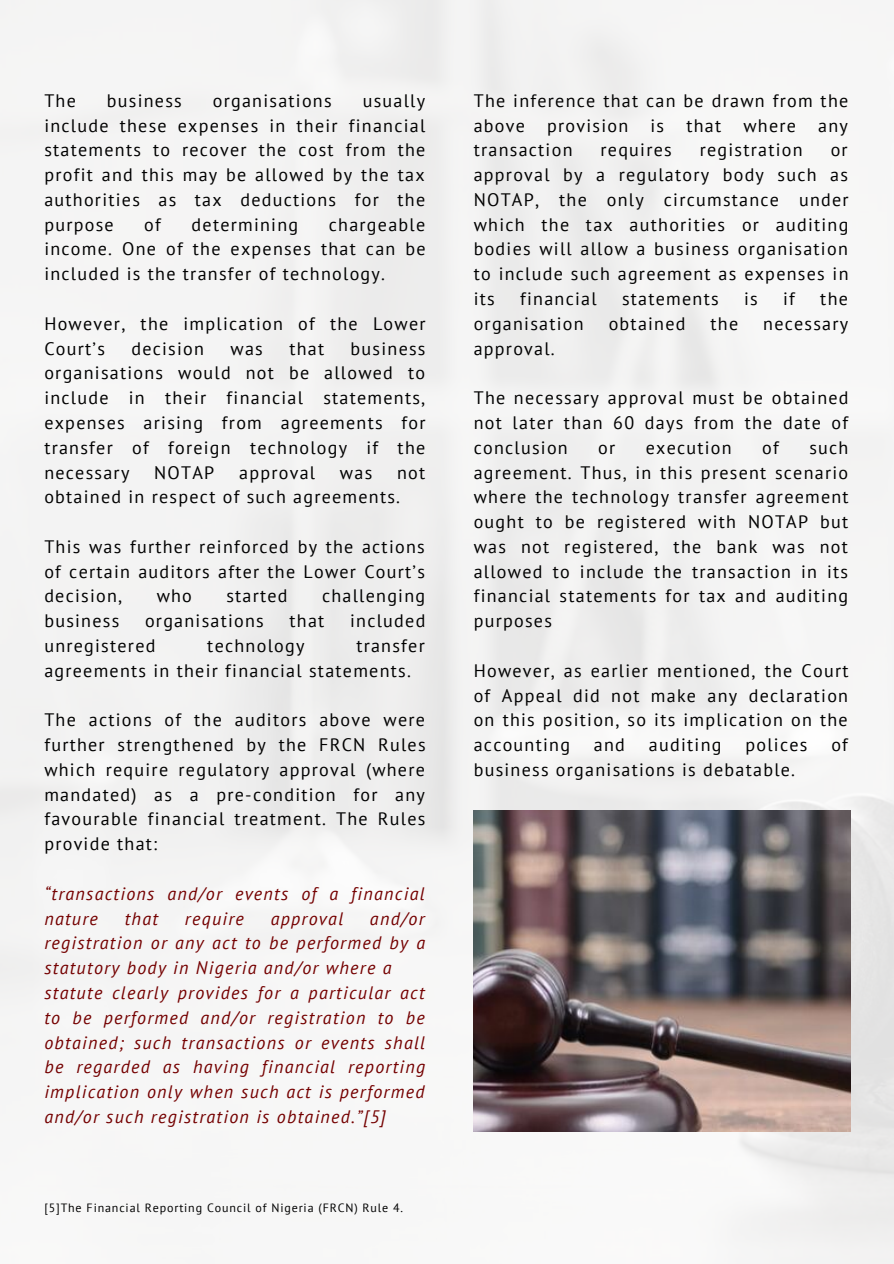
<style>
.page{position:relative;width:894px;height:1264px;background:#fff}
.page>*{position:absolute;margin:0;border:0;box-sizing:border-box;transform-origin:0 0}
.t1{font:18px/24.8px "PT Sans";letter-spacing:.07em;color:#000;text-align:justify}
.t2{font:italic 18px/24.8px "PT Sans";letter-spacing:.07em;color:#740000}
.t3{font:12px "PT Sans";letter-spacing:.07em;color:#000}
</style>
<div class="page">
<img style="left:0;top:0;width:893px;height:1263px">
<img style="left:473px;top:810px;width:376px;height:321px">
<p class="t1" style="left:44px;top:88px;width:33px">The</p>
<p class="t1" style="left:107px;top:88px;width:76px">business</p>
<p class="t1" style="left:213px;top:88px;width:120px">organisations</p>
<p class="t1" style="left:44px;top:88px;width:382px;text-indent:318px">usually include these expenses in their financial statements to recover the cost from the profit and this may be allowed by the tax authorities as tax deductions for the purpose</p>
<p class="t1" style="left:144px;top:212px;width:18px">of</p>
<p class="t1" style="left:191px;top:212px;width:108px">determining</p>
<p class="t1" style="left:44px;top:212px;width:382px;text-indent:284px">chargeable income. One of the expenses that can be included is the transfer of technology.</p>
<p class="t1" style="left:44px;top:311px;width:382px">However, the implication of the Lower<br>Court’s</p>
<p class="t1" style="left:44px;top:335px;width:382px;text-indent:306px">business organisations would not be allowed to include in their financial statements, expenses arising from agreements for transfer of foreign technology if the necessary</p>
<p class="t1" style="left:131px;top:335px;width:74px">decision</p>
<p class="t1" style="left:230px;top:335px;width:34px">was</p>
<p class="t1" style="left:289px;top:335px;width:36px">that</p>
<p class="t1" style="left:154px;top:459px;width:62px">NOTAP</p>
<p class="t1" style="left:239px;top:459px;width:77px">approval</p>
<p class="t1" style="left:340px;top:459px;width:34px">was</p>
<p class="t1" style="left:44px;top:459px;width:382px;text-indent:352px">not obtained in respect of such agreements.</p>
<p class="t1" style="left:44px;top:534px;width:382px">This was further reinforced by the actions of certain auditors after the Lower Court’s decision,</p>
<p class="t1" style="left:157px;top:583px;width:37px">who</p>
<p class="t1" style="left:226px;top:583px;width:63px">started</p>
<p class="t1" style="left:322px;top:583px;width:105px">challenging</p>
<p class="t1" style="left:44px;top:608px;width:76px">business</p>
<p class="t1" style="left:145px;top:608px;width:120px">organisations</p>
<p class="t1" style="left:289px;top:608px;width:36px">that</p>
<p class="t1" style="left:350px;top:608px;width:77px">included</p>
<p class="t1" style="left:44px;top:633px;width:113px">unregistered</p>
<p class="t1" style="left:207px;top:633px;width:99px">technology</p>
<p class="t1" style="left:44px;top:633px;width:382px;text-indent:312px">transfer agreements in their financial statements.</p>
<p class="t1" style="left:44px;top:707px;width:382px">The actions of the auditors above were further strengthened by the FRCN Rules which require regulatory approval (where mandated) as a pre-condition for any favourable financial treatment. The Rules provide that:</p>
<p class="t2" style="left:44px;top:880px;width:381px">“transactions and/or events of a financial nature</p>
<p class="t2" style="left:44px;top:905px;width:382px;text-indent:325px">and/or registration or any act to be performed by a statutory body in Nigeria and/or where a statute clearly provides for a particular act to be performed and/or registration to be obtained; such transactions or events shall be regarded as having financial reporting implication only when such act is performed and/or such registration is obtained.”[5]</p>
<p class="t2" style="left:125px;top:905px;width:35px">that</p>
<p class="t2" style="left:185px;top:905px;width:60px">require</p>
<p class="t2" style="left:270px;top:905px;width:74px">approval</p>
<p class="t3" style="left:44px;top:1199px;width:360px">[5]The Financial Reporting Council of Nigeria (FRCN) Rule 4.</p>
<p class="t1" style="left:473px;top:88px;width:376px">The inference that can be drawn from the above provision is that where any transaction</p>
<p class="t1" style="left:600px;top:137px;width:73px">requires</p>
<p class="t1" style="left:699px;top:137px;width:104px">registration</p>
<p class="t1" style="left:473px;top:137px;width:376px;text-indent:357px">or approval by a regulatory body such as NOTAP, the only circumstance under which the tax authorities or auditing bodies will allow a business organisation to include such agreement as expenses in its</p>
<p class="t1" style="left:520px;top:286px;width:78px">financial</p>
<p class="t1" style="left:622px;top:286px;width:98px">statements</p>
<p class="t1" style="left:743px;top:286px;width:15px">is</p>
<p class="t1" style="left:782px;top:286px;width:13px">if</p>
<p class="t1" style="left:820px;top:286px;width:29px">the</p>
<p class="t1" style="left:473px;top:311px;width:111px">organisation</p>
<p class="t1" style="left:608px;top:311px;width:78px">obtained</p>
<p class="t1" style="left:710px;top:311px;width:29px">the</p>
<p class="t1" style="left:763px;top:311px;width:86px">necessary</p>
<p class="t1" style="left:473px;top:335px;width:83px">approval.</p>
<p class="t1" style="left:473px;top:385px;width:376px">The necessary approval must be obtained not later than 60 days from the date of conclusion</p>
<p class="t1" style="left:598px;top:434px;width:19px">or</p>
<p class="t1" style="left:645px;top:434px;width:87px">execution</p>
<p class="t1" style="left:762px;top:434px;width:18px">of</p>
<p class="t1" style="left:473px;top:434px;width:376px;text-indent:335px">such agreement. Thus, in this present scenario where the technology transfer agreement ought to be registered with NOTAP but was not registered, the bank was not allowed to include the transaction in its financial statements for tax and auditing purposes</p>
<p class="t1" style="left:473px;top:657px;width:376px">However, as earlier mentioned, the Court of Appeal did not make any declaration on this position, so its implication on the accounting</p>
<p class="t1" style="left:593px;top:732px;width:33px">and</p>
<p class="t1" style="left:648px;top:732px;width:74px">auditing</p>
<p class="t1" style="left:745px;top:732px;width:63px">polices</p>
<p class="t1" style="left:831px;top:732px;width:18px">of</p>
<p class="t1" style="left:473px;top:756px;width:323px">business organisations is debatable.</p>
</div>
